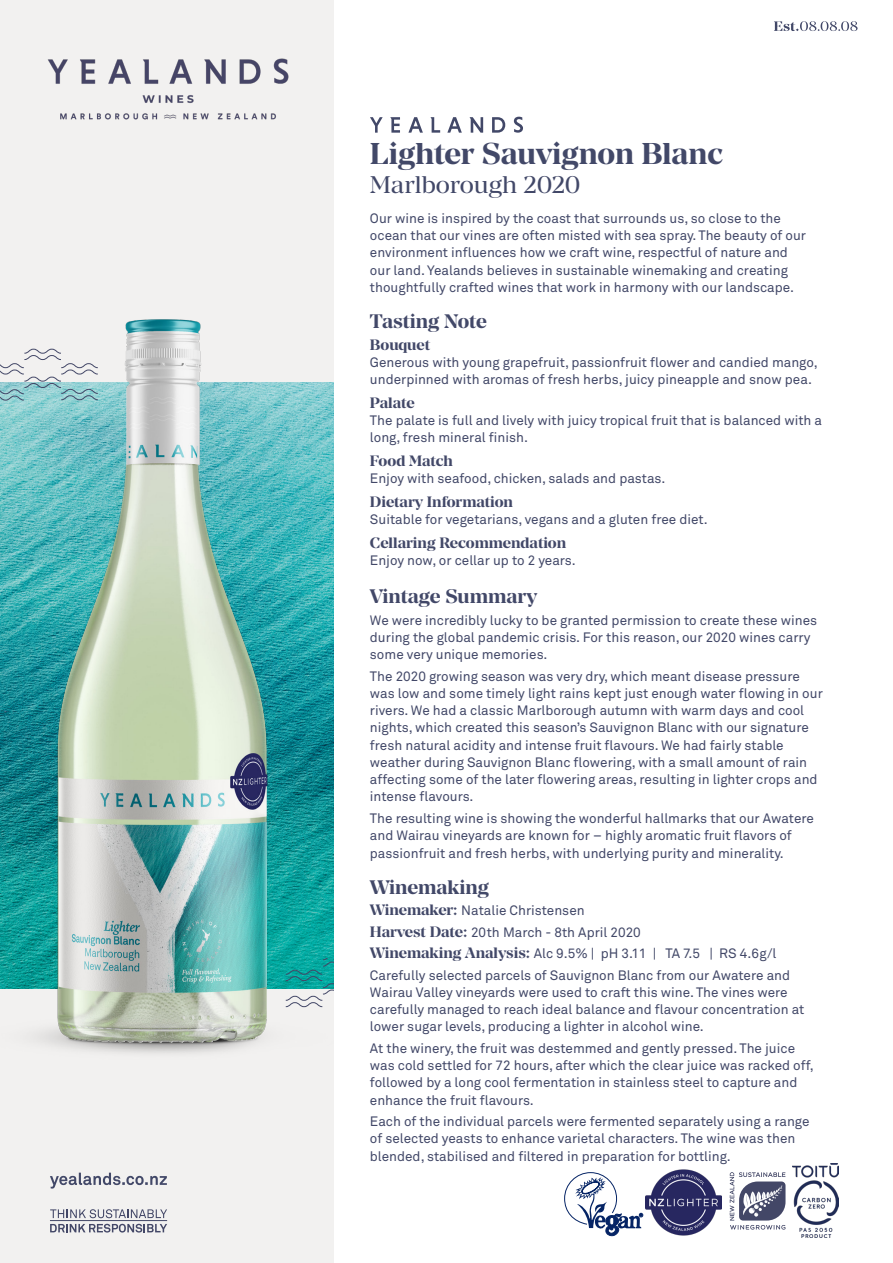
<style>
.page{position:relative;width:893px;height:1263px;background:#fff}
.page>*{position:absolute;margin:0;border:0;box-sizing:border-box;transform-origin:0 0}
.t1{font:700 30px "Manier";color:#424868}
.Region___vintage{font:24px "Manier";color:#424868}
.Sub_title{font:700 19.5px "Manier";color:#424868}
.t2{font:700 15px "Manier";letter-spacing:-.005em;color:#424868}
.t3{font:13.5px/17.2px "Akkurat Pro";color:#424868}
.s1{font-family:"Manier";font-weight:700;font-size:15px}
</style>
<div class="page">
<div style="left:0;top:0;width:333px;height:1263px;background:#f2f1f0"></div>
<svg style="left:447px;top:117px;width:15px;height:16px"></svg>
<svg style="left:408px;top:117px;width:15px;height:16px"></svg>
<svg style="left:370px;top:117px;width:13px;height:16px"></svg>
<svg style="left:470px;top:117px;width:13px;height:16px"></svg>
<svg style="left:390px;top:117px;width:10px;height:16px"></svg>
<svg style="left:492px;top:117px;width:13px;height:16px"></svg>
<svg style="left:514px;top:117px;width:9px;height:16px"></svg>
<svg style="left:431px;top:117px;width:9px;height:16px"></svg>
<img style="left:0;top:319px;width:333px;height:734px">
<svg style="left:0;top:348px;width:99px;height:53px"></svg>
<svg style="left:285px;top:959px;width:48px;height:48px"></svg>
<svg style="left:50px;top:1172px;width:117px;height:16px"></svg>
<svg style="left:50px;top:1209px;width:117px;height:9px"></svg>
<svg style="left:50px;top:1224px;width:117px;height:8px"></svg>
<hr style="left:50px;top:1220px;width:117px;height:1px;background:#434767">
<svg style="left:730px;top:1172px;width:55px;height:57px"></svg>
<svg style="left:774px;top:21px;width:83px;height:10px"></svg>
<img style="left:47px;top:58px;width:242px;height:62px">
<img style="left:646px;top:1169px;width:75px;height:67px">
<svg style="left:564px;top:1172px;width:79px;height:64px"></svg>
<img style="left:792px;top:1163px;width:47px;height:75px">
<p class="t1" style="left:370px;top:136px;width:355px">Lighter Sauvignon Blanc</p>
<p class="Region___vintage" style="left:370px;top:170px;width:212px">Marlborough 2020</p>
<p class="t3" style="left:370px;top:210px;width:438px">Our wine is inspired by the coast that surrounds us, so close to the ocean that our vines are often misted with sea spray. The beauty of our environment influences how we craft wine, respectful of nature and our land. Yealands believes in sustainable winemaking and creating thoughtfully crafted wines that work in harmony with our landscape.</p>
<p class="Sub_title" style="left:370px;top:310px;width:118px">Tasting Note</p>
<p class="t2" style="left:370px;top:335px;width:62px">Bouquet</p>
<p class="t3" style="left:370px;top:354px;width:449px">Generous with young grapefruit, passionfruit flower and candied mango, underpinned with aromas of fresh herbs, juicy pineapple and snow pea.</p>
<p class="t2" style="left:370px;top:393px;width:46px">Palate</p>
<p class="t3" style="left:370px;top:412px;width:454px">The palate is full and lively with juicy tropical fruit that is balanced with a long, fresh mineral finish.</p>
<p class="t2" style="left:370px;top:452px;width:85px">Food Match</p>
<p class="t3" style="left:370px;top:470px;width:297px">Enjoy with seafood, chicken, salads and pastas.</p>
<p class="t2" style="left:370px;top:492px;width:145px">Dietary Information</p>
<p class="t3" style="left:370px;top:511px;width:339px">Suitable for vegetarians, vegans and a gluten free diet.</p>
<p class="t2" style="left:370px;top:533px;width:198px">Cellaring Recommendation</p>
<p class="t3" style="left:370px;top:552px;width:207px">Enjoy now, or cellar up to 2 years.</p>
<p class="Sub_title" style="left:370px;top:585px;width:169px">Vintage Summary</p>
<p class="t3" style="left:370px;top:612px;width:449px">We were incredibly lucky to be granted permission to create these wines during the global pandemic crisis. For this reason, our 2020 wines carry some very unique memories.</p>
<p class="t3" style="left:370px;top:668px;width:454px">The 2020 growing season was very dry, which meant disease pressure was low and some timely light rains kept just enough water flowing in our rivers. We had a classic Marlborough autumn with warm days and cool nights, which created this season’s Sauvignon Blanc with our signature fresh natural acidity and intense fruit flavours. We had fairly stable weather during Sauvignon Blanc flowering, with a small amount of rain affecting some of the later flowering areas, resulting in lighter crops and intense flavours.</p>
<p class="t3" style="left:370px;top:810px;width:445px">The resulting wine is showing the wonderful hallmarks that our Awatere and Wairau vineyards are known for – highly aromatic fruit flavors of passionfruit and fresh herbs, with underlying purity and minerality.</p>
<p class="Sub_title" style="left:370px;top:875px;width:121px">Winemaking</p>
<p class="t3" style="left:370px;top:902px;width:216px"><span class="s1">Winemaker:</span> Natalie Christensen</p>
<p class="t3" style="left:370px;top:924px;width:272px"><span class="s1">Harvest Date:</span> 20th March - 8th April 2020</p>
<p class="t3" style="left:370px;top:945px;width:408px"><span class="s1">Winemaking Analysis:</span> Alc 9.5% | pH 3.11 | TA 7.5 | RS 4.6g/l</p>
<p class="t3" style="left:370px;top:967px;width:436px">Carefully selected parcels of Sauvignon Blanc from our Awatere and Wairau Valley vineyards were used to craft this wine. The vines were carefully managed to reach ideal balance and flavour concentration at lower sugar levels, producing a lighter in alcohol wine.</p>
<p class="t3" style="left:370px;top:1040px;width:445px">At the winery, the fruit was destemmed and gently pressed. The juice was cold settled for 72 hours, after which the clear juice was racked off, followed by a long cool fermentation in stainless steel to capture and enhance the fruit flavours.</p>
<p class="t3" style="left:370px;top:1113px;width:441px">Each of the individual parcels were fermented separately using a range of selected yeasts to enhance varietal characters. The wine was then blended, stabilised and filtered in preparation for bottling.</p>
</div>
